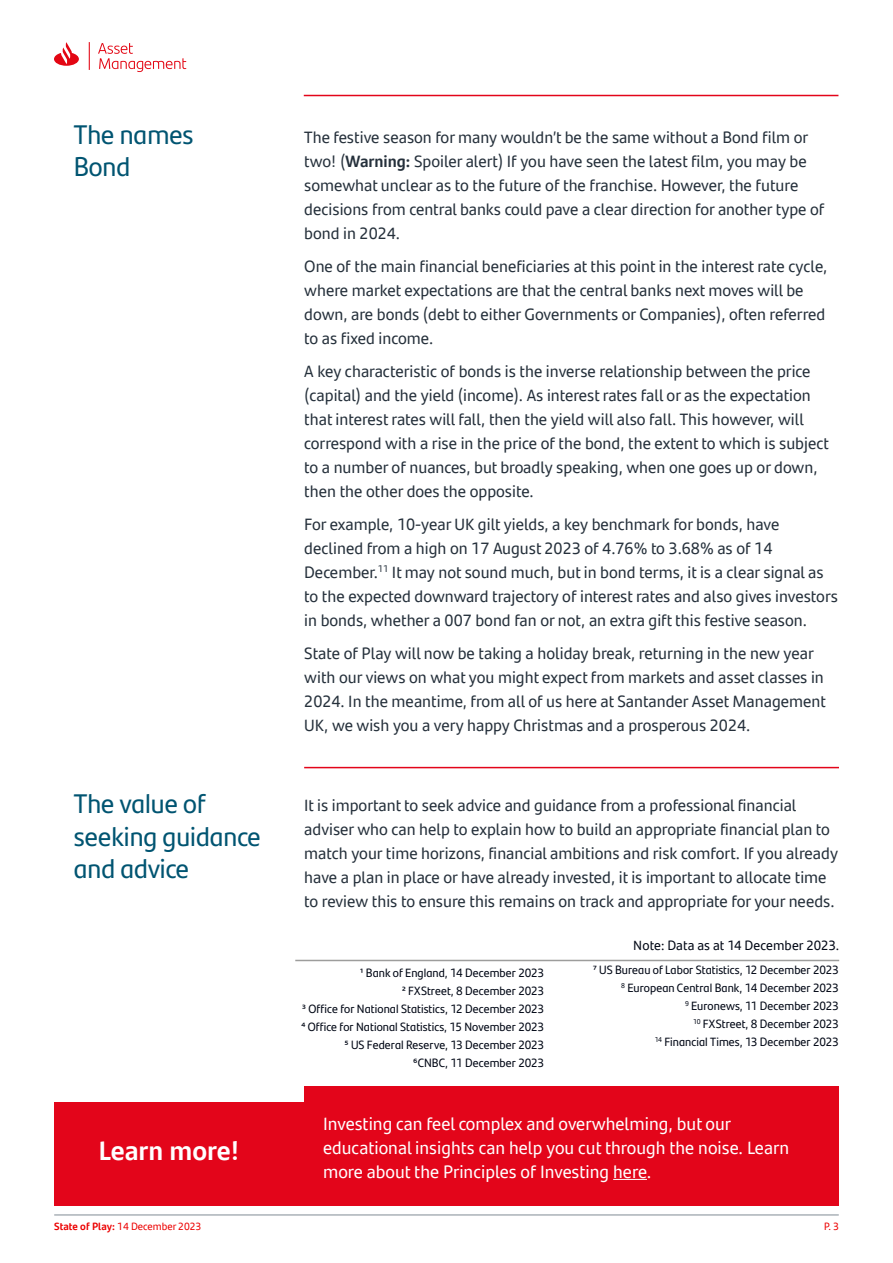
<style>
.page{position:relative;width:893px;height:1263px;background:#fff}
.page>*{position:absolute;margin:0;border:0;box-sizing:border-box;transform-origin:0 0}
.t1{font:27px/32.4px "Santander Headline";color:#005471}
.t2{font:700 27px "Santander Text";color:#fff}
.t3{font:18px/24px "Santander Text";color:#fff}
.t4{font:16.5px/24px "Santander Text";color:#25303b}
.t5{font:13.5px "Santander Text";color:#000715}
.t6{font:12px/18px "Santander Headline";letter-spacing:.005em;color:#000715;text-align:right}
.t7{font:10.5px "Santander Text";color:#ec0000}
.t8{font:10.5px "Santander Headline";color:#ec0000}
.s1{font-weight:700}
</style>
<div class="page">
<hr style="left:54px;top:1215px;width:785px;height:1px;background:#808b94">
<svg style="left:54px;top:42px;width:132px;height:30px"></svg>
<hr style="left:304px;top:95px;width:534px;height:1px;background:#e3051a">
<hr style="left:304px;top:767px;width:535px;height:1px;background:#e3051a">
<div style="left:54px;top:1086px;width:784px;height:119px;background:#e3051a"></div>
<div style="left:48px;top:1067px;width:255px;height:34px;background:#fff"></div>
<hr style="left:613px;top:1179px;width:34px;height:1px;background:#fff">
<hr style="left:295px;top:960px;width:544px;height:1px;background:#9d9d9c">
<h1 class="t1" style="left:74px;top:116px;width:121px">The names<br>Bond</h1>
<p class="t4" style="left:304px;top:124px;width:522px">The festive season for many wouldn’t be the same without a Bond film or two! (<span class="s1">Warning:</span> Spoiler alert) If you have seen the latest film, you may be somewhat unclear as to the future of the franchise. However, the future decisions from central banks could pave a clear direction for another type of bond in 2024.</p>
<p class="t4" style="left:304px;top:253px;width:525px">One of the main financial beneficiaries at this point in the interest rate cycle, where market expectations are that the central banks next moves will be down, are bonds (debt to either Governments or Companies), often referred to as fixed income.</p>
<p class="t4" style="left:304px;top:358px;width:526px">A key characteristic of bonds is the inverse relationship between the price (capital) and the yield (income). As interest rates fall or as the expectation that interest rates will fall, then the yield will also fall. This however, will correspond with a rise in the price of the bond, the extent to which is subject to a number of nuances, but broadly speaking, when one goes up or down, then the other does the opposite.</p>
<p class="t4" style="left:304px;top:511px;width:535px">For example, 10-year UK gilt yields, a key benchmark for bonds, have declined from a high on 17 August 2023 of 4.76% to 3.68% as of 14<br>December.<sup>11</sup> It may not sound much, but in bond terms, it is a clear signal as to the expected downward trajectory of interest rates and also gives investors in bonds, whether a 007 bond fan or not, an extra gift this festive season.</p>
<p class="t4" style="left:304px;top:640px;width:523px">State of Play will now be taking a holiday break, returning in the new year with our views on what you might expect from markets and asset classes in 2024. In the meantime, from all of us here at Santander Asset Management UK, we wish you a very happy Christmas and a prosperous 2024.</p>
<h1 class="t1" style="left:74px;top:786px;width:189px">The value of seeking guidance and advice</h1>
<p class="t4" style="left:304px;top:792px;width:535px">It is important to seek advice and guidance from a professional financial adviser who can help to explain how to build an appropriate financial plan to match your time horizons, financial ambitions and risk comfort. If you already have a plan in place or have already invested, it is important to allocate time to review this to ensure this remains on track and appropriate for your needs.</p>
<p class="t5" style="left:633px;top:935px;width:207px">Note: Data as at 14 December 2023.</p>
<h1 class="t2" style="left:98px;top:1129px;width:142px">Learn more!</h1>
<p class="t6" style="left:301px;top:963px;width:244px">1 Bank of England, 14 December 2023<br>2 FXStreet, 8 December 2023<br>3 Office for National Statistics, 12 December 2023<br>4 Office for National Statistics, 15 November 2023<br>5 US Federal Reserve, 13 December 2023<br>6CNBC, 11 December 2023</p>
<p class="t6" style="left:593px;top:961px;width:247px">7 US Bureau of Labor Statistics, 12 December 2023<br><sup>8</sup> European Central Bank, 14 December 2023<br><sup>9</sup> Euronews, 11 December 2023<br><sup>10</sup> FXStreet, 8 December 2023<br><sup>14</sup> Financial Times, 13 December 2023</p>
<p class="t3" style="left:323px;top:1111px;width:467px">Investing can feel complex and overwhelming, but our educational insights can help you cut through the noise. Learn more about the Principles of Investing here.</p>
<p class="t7" style="left:54px;top:1218px;width:149px"><span class="s1">State of Play:</span> 14 December 2023</p>
<p class="t8" style="left:824px;top:1218px;width:16px">P. 3</p>
</div>
